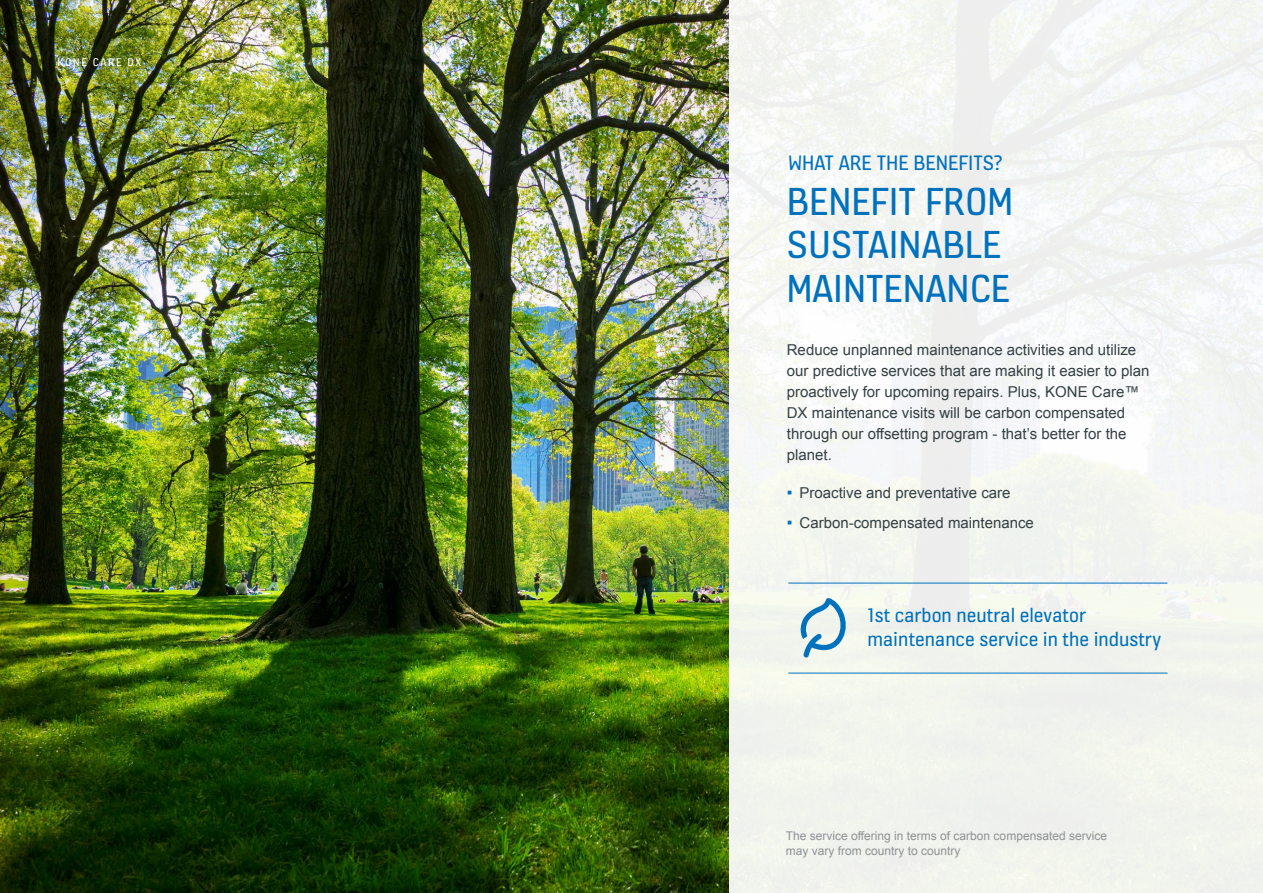
<style>
.page{position:relative;width:1263px;height:893px;background:#fff}
.page>*{position:absolute;margin:0;border:0;box-sizing:border-box;transform-origin:0 0}
.t1{font:42px/43.5px "KONE Information v 13";color:#0071bd}
.t2{font:22.5px "KONE Information v 13";color:#0071bd}
.t3{font:21px/24px "KONE Information v 13";color:#0071bd}
.t4{font:15px/21px "Arial";color:#354043}
.t5{font:12px/15px "Arial";color:#8d9295}
.t6{font:12px "KONE Information v 13";letter-spacing:.14em;color:#fff}
.s1{font-size:16.5px;color:#0071bd}
</style>
<div class="page">
<img style="left:0;top:0;width:729px;height:893px">
<div style="left:729px;top:0;width:534px;height:893px;background:linear-gradient(to right,#f4f6f1,#f2f4f1)"></div>
<hr style="left:788px;top:583px;width:379px;height:1px;background:#0071bd">
<hr style="left:788px;top:673px;width:379px;height:1px;background:#0071bd">
<svg style="left:800px;top:598px;width:46px;height:59px;background:#accfdf"></svg>
<p class="t6" style="left:58px;top:54px;width:85px">KONE CARE DX</p>
<h2 class="t2" style="left:788px;top:148px;width:215px">WHAT ARE THE BENEFITS?</h2>
<h1 class="t1" style="left:787px;top:177px;width:228px">BENEFIT FROM<br>SUSTAINABLE<br>MAINTENANCE</h1>
<p class="t4" style="left:787px;top:340px;width:364px">Reduce unplanned maintenance activities and utilize our predictive services that are making it easier to plan proactively for upcoming repairs. Plus, KONE Care™ DX maintenance visits will be carbon compensated through our offsetting program - that’s better for the planet.</p>
<p class="t4" style="left:787px;top:483px;width:225px"><span class="s1">▪</span> Proactive and preventative care</p>
<p class="t4" style="left:787px;top:512px;width:249px"><span class="s1">▪</span> Carbon-compensated maintenance</p>
<h3 class="t3" style="left:867px;top:602px;width:295px">1st carbon neutral elevator maintenance service in the industry</h3>
<p class="t5" style="left:786px;top:829px;width:323px">The service offering in terms of carbon compensated service may vary from country to country</p>
</div>
